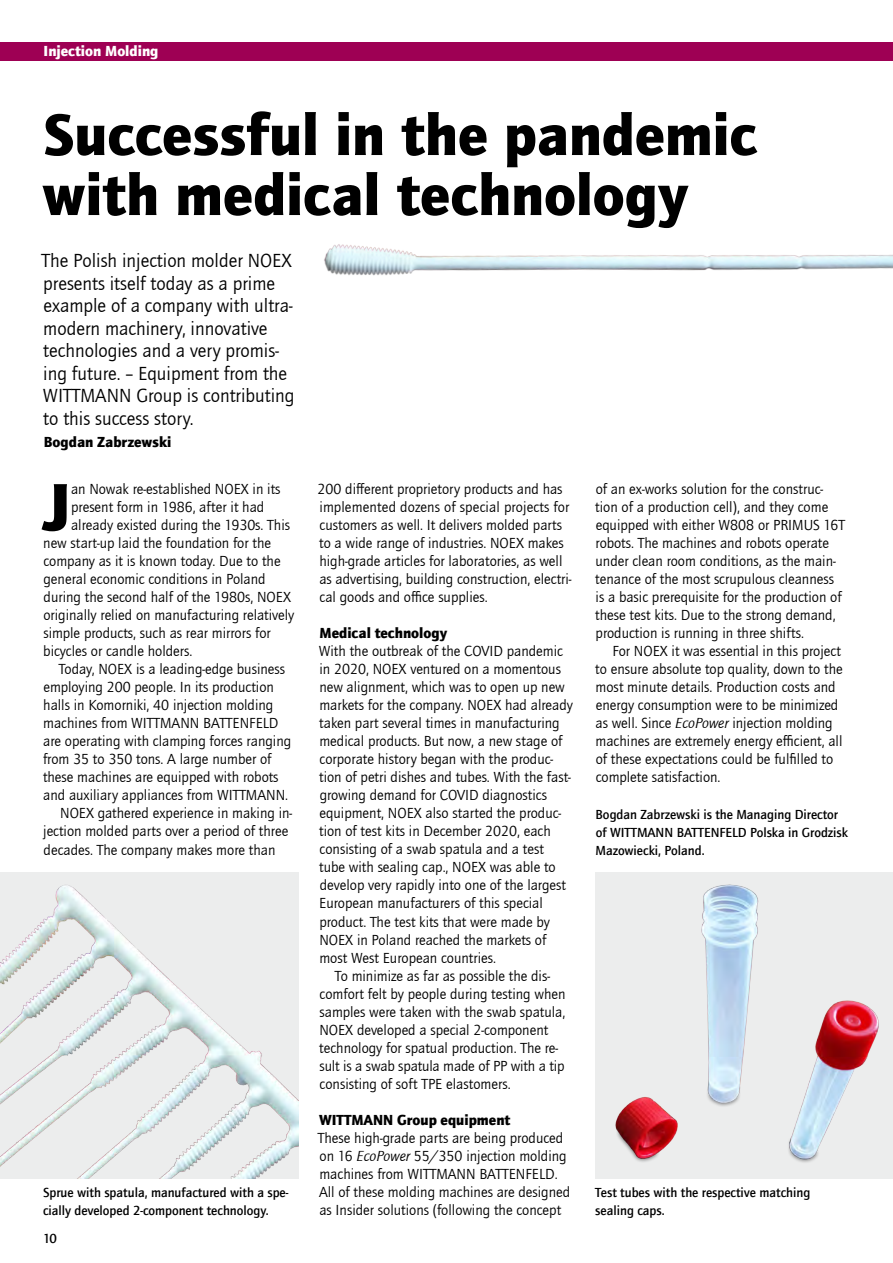
<style>
.page{position:relative;width:893px;height:1263px;background:#fff}
.page>*{position:absolute;margin:0;border:0;box-sizing:border-box;transform-origin:0 0}
.t1{font:900 69px "Quay Sans ITC Com";color:#000}
.t2{font:900 60px/60px "Quay Sans ITC Com";color:#000}
.t3{font:19.5px/22.5px "Quay Sans ITC Com";color:#000}
.t4{font:15px/18px "Quay Sans ITC Com";color:#000}
.t5{font:900 15px "Quay Sans ITC Com";color:#000}
.t6{font:900 15px "Quay Sans ITC Com";color:#fff}
.t7{font:500 13.5px/18px "Quay Sans ITC Com";color:#000}
.s1{font-style:italic}
</style>
<div class="page">
<div style="left:0;top:43px;width:893px;height:18px;background:#9e0054"></div>
<img style="left:0;top:872px;width:298px;height:307px">
<img style="left:595px;top:872px;width:298px;height:307px">
<img style="left:324px;top:244px;width:569px;height:32px">
<p class="t6" style="left:44px;top:41px;width:116px">Injection Molding</p>
<h2 class="t2" style="left:42px;top:103px;width:717px">Successful in the pandemic with medical technology</h2>
<p class="t3" style="left:42px;top:249px;width:255px">The Polish injection molder NOEX presents itself today as a prime example of a company with ultra&shy;modern machinery, innovative technologies and a very promis&shy;ing future. – Equipment from the<br>WITTMANN Group is contributing to this success story.</p>
<p class="t5" style="left:44px;top:432px;width:129px">Bogdan Zabrzewski</p>
<p class="t4" style="left:317px;top:480px;width:255px">200 different proprietory products and has implemented dozens of special projects for customers as well. It delivers molded parts to a wide range of industries. NOEX makes high-grade articles for laboratories, as well as advertising, building construction, electri&shy;cal goods and office supplies.</p>
<p class="t5" style="left:320px;top:623px;width:129px">Medical technology</p>
<p class="t4" style="left:319px;top:642px;width:246px">With the outbreak of the COVID pandemic</p>
<p class="t4" style="left:319px;top:660px;width:243px">in 2020, NOEX ventured on a momentous</p>
<p class="t4" style="left:319px;top:678px;width:247px">new alignment, which was to open up new</p>
<p class="t4" style="left:319px;top:696px;width:255px">markets for the company. NOEX had already</p>
<p class="t4" style="left:319px;top:714px;width:242px">taken part several times in manufacturing</p>
<p class="t4" style="left:319px;top:732px;width:245px">medical products. But now, a new stage of</p>
<p class="t4" style="left:320px;top:750px;width:235px">corporate history began with the produc-</p>
<p class="t4" style="left:319px;top:768px;width:253px">tion of petri dishes and tubes. With the fast-</p>
<p class="t4" style="left:320px;top:786px;width:229px">growing demand for COVID diagnostics</p>
<p class="t4" style="left:320px;top:804px;width:243px">equipment, NOEX also started the produc-</p>
<p class="t4" style="left:319px;top:822px;width:233px">tion of test kits in December 2020, each</p>
<p class="t4" style="left:320px;top:840px;width:226px">consisting of a swab spatula and a test</p>
<p class="t4" style="left:319px;top:858px;width:238px">tube with sealing cap., NOEX was able to</p>
<p class="t4" style="left:320px;top:876px;width:248px">develop very rapidly into one of the largest</p>
<p class="t4" style="left:319px;top:894px;width:225px">European manufacturers of this special</p>
<p class="t4" style="left:319px;top:912px;width:232px">product. The test kits that were made by</p>
<p class="t4" style="left:319px;top:930px;width:228px">NOEX in Poland reached the markets of</p>
<p class="t4" style="left:319px;top:948px;width:178px">most West European countries.</p>
<p class="t4" style="left:335px;top:966px;width:217px">To minimize as far as possible the dis-</p>
<p class="t4" style="left:320px;top:984px;width:247px">comfort felt by people during testing when</p>
<p class="t4" style="left:320px;top:1002px;width:247px">samples were taken with the swab spatula,</p>
<p class="t4" style="left:319px;top:1020px;width:230px">NOEX developed a special 2-component</p>
<p class="t4" style="left:319px;top:1038px;width:241px">technology for spatual production. The re-</p>
<p class="t4" style="left:319px;top:1056px;width:246px">sult is a swab spatula made of PP with a tip</p>
<p class="t4" style="left:320px;top:1075px;width:193px">consisting of soft TPE elastomers.</p>
<p class="t5" style="left:319px;top:1110px;width:193px">WITTMANN Group equipment</p>
<p class="t4" style="left:318px;top:1129px;width:254px">These high-grade parts are being produced on 16 <span class="s1">EcoPower</span> 55/350 injection molding machines from WITTMANN BATTENFELD.<br>All of these molding machines are designed as Insider solutions (following the concept</p>
<h1 class="t1" style="left:44px;top:462px;width:28px">J</h1>
<p class="t4" style="left:71px;top:480px;width:211px">an Nowak re-established NOEX in its</p>
<p class="t4" style="left:595px;top:480px;width:251px">of an ex-works solution for the construc&shy;tion of a production cell), and they come equipped with either W808 or PRIMUS 16T robots. The machines and robots operate under clean room conditions, as the main&shy;tenance of the most scrupulous cleanness is a basic prerequisite for the production of these test kits. Due to the strong demand, production is running in three shifts.</p>
<p class="t4" style="left:595px;top:642px;width:249px;text-indent:17px">For NOEX it was essential in this project to ensure absolute top quality, down to the most minute details. Production costs and energy consumption were to be minimized as well. Since <span class="s1">EcoPower</span> injection molding machines are extremely energy efficient, all of these expectations could be fulfilled to complete satisfaction.</p>
<p class="t7" style="left:596px;top:805px;width:254px">Bogdan Zabrzewski is the Managing Director of WITTMANN BATTENFELD Polska in Grodzisk<br>Mazowiecki, Poland.</p>
<p class="t4" style="left:71px;top:498px;width:195px">present form in 1986, after it had</p>
<p class="t4" style="left:71px;top:516px;width:220px">already existed during the 1930s. This</p>
<p class="t4" style="left:43px;top:534px;width:229px">new start-up laid the foundation for the</p>
<p class="t4" style="left:43px;top:552px;width:239px">company as it is known today. Due to the</p>
<p class="t4" style="left:44px;top:570px;width:224px">general economic conditions in Poland</p>
<p class="t4" style="left:44px;top:588px;width:249px">during the second half of the 1980s, NOEX</p>
<p class="t4" style="left:43px;top:606px;width:252px">originally relied on manufacturing relatively</p>
<p class="t4" style="left:43px;top:624px;width:229px">simple products, such as rear mirrors for</p>
<p class="t4" style="left:43px;top:642px;width:151px">bicycles or candle holders.</p>
<p class="t4" style="left:59px;top:660px;width:228px">Today, NOEX is a leading-edge business</p>
<p class="t4" style="left:43px;top:678px;width:232px">employing 200 people. In its production</p>
<p class="t4" style="left:43px;top:696px;width:232px">halls in Komorniki, 40 injection molding</p>
<p class="t4" style="left:43px;top:714px;width:237px">machines from WITTMANN BATTENFELD</p>
<p class="t4" style="left:43px;top:732px;width:249px">are operating with clamping forces ranging</p>
<p class="t4" style="left:43px;top:750px;width:230px">from 35 to 350 tons. A large number of</p>
<p class="t4" style="left:43px;top:768px;width:237px">these machines are equipped with robots</p>
<p class="t4" style="left:43px;top:786px;width:246px">and auxiliary appliances from WITTMANN.</p>
<p class="t4" style="left:60px;top:804px;width:234px">NOEX gathered experience in making in-</p>
<p class="t4" style="left:43px;top:822px;width:247px">jection molded parts over a period of three</p>
<p class="t4" style="left:44px;top:840px;width:233px">decades. The company makes more than</p>
<p class="t7" style="left:43px;top:1183px;width:247px">Sprue with spatula, manufactured with a spe&shy;cially developed 2-component technology.</p>
<p class="t7" style="left:595px;top:1183px;width:217px">Test tubes with the respective matching sealing caps.</p>
<p class="t7" style="left:43px;top:1229px;width:15px">10</p>
</div>
